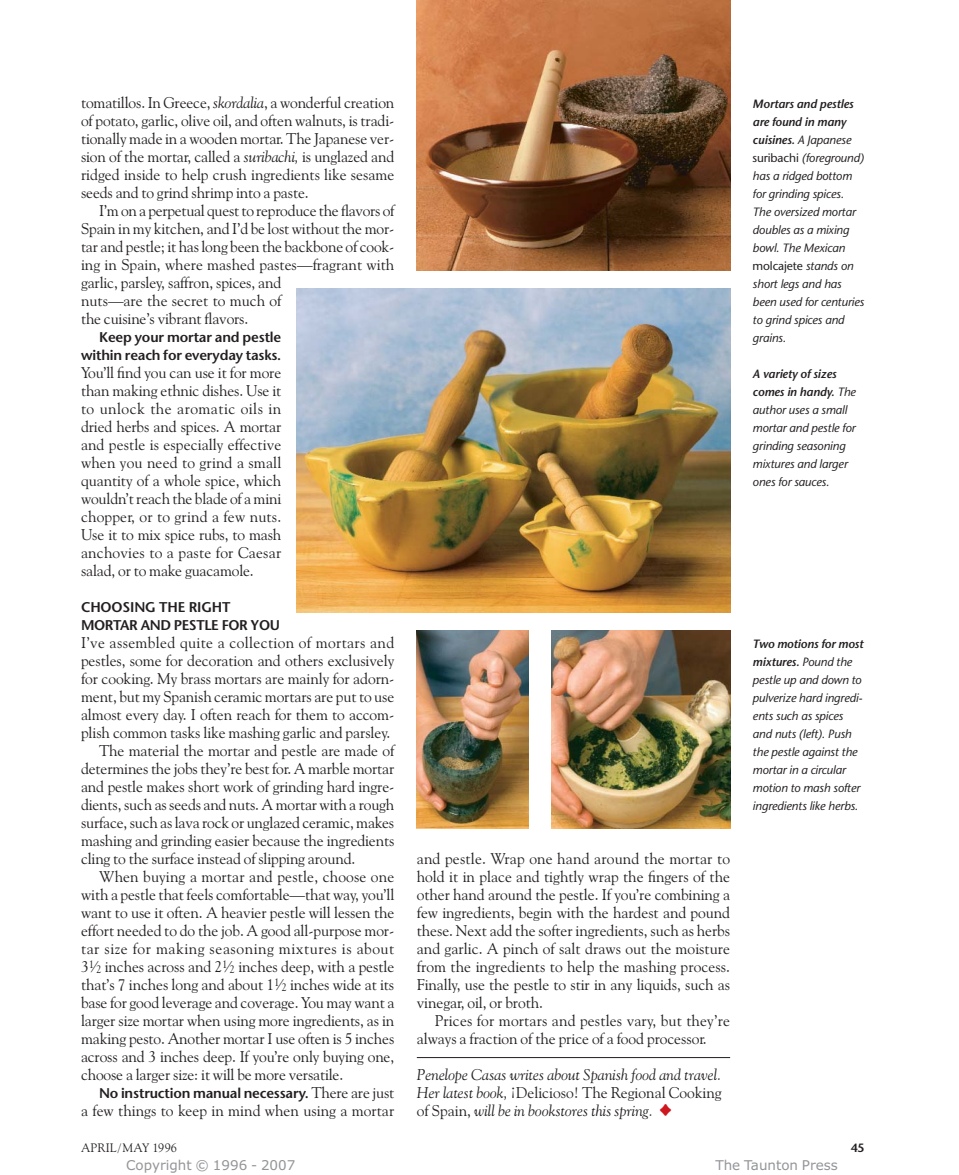
<style>
.page{position:relative;width:959px;height:1175px;background:#fff}
.page>*{position:absolute;margin:0;border:0;box-sizing:border-box;transform-origin:0 0}
.t1{font:15.6px/18px "Goudy Old Style BT";letter-spacing:-.005em;color:#231f20;text-align:justify}
.t2{font:italic 15.6px/18px "Goudy Old Style BT";color:#231f20;text-align:justify}
.t3{font:15.6px "Goudy Old Style BT";letter-spacing:.02em;color:#231f20}
.t4{font:15.6px "Goudy Old Style BT";letter-spacing:.035em;color:#231f20}
.t5{font:600 14.1px/18px "Stone Sans";letter-spacing:-.01em;color:#231f20;text-align:right}
.t6{font:600 14.1px/18px "Stone Sans";letter-spacing:-.03em;color:#231f20}
.t7{font:13.5px "Verdana";color:#939598}
.t8{font:12.3px "Goudy Old Style BT";letter-spacing:.01em;color:#231f20}
.t9{font:italic 12px/18px "Stone Sans";letter-spacing:-.01em;color:#231f20}
.t10{font:600 12px "Stone Sans";color:#231f20}
.s1{font-style:italic}
.s2{font-size:10.95px}
.s3{font-family:"Goudy Old Style BT";font-weight:400;font-size:15.6px}
.s4{font-style:normal}
.s5{font-family:"Magazine Font";font-style:normal;font-size:13.5px;color:#ce171e}
.s6{font-weight:600}
</style>
<div class="page">
<hr style="left:417px;top:1057px;width:313px;height:1px;background:#231f20">
<img style="left:417px;top:630px;width:111px;height:198px">
<img style="left:551px;top:630px;width:179px;height:198px">
<img style="left:417px;top:0;width:313px;height:270px">
<img style="left:296px;top:288px;width:434px;height:324px">
<p class="t1" style="left:81px;top:95px;width:315px">tomatillos. In Greece, <span class="s1">skordalia</span>, a wonderful creation of potato, garlic, olive oil, and often walnuts, is tradi&shy;tionally made in a wooden mortar. The Japanese ver&shy;sion of the mortar, called a <span class="s1">suribachi,</span> is unglazed and ridged inside to help crush ingredients like sesame seeds and to grind shrimp into a paste.</p>
<p class="t1" style="left:81px;top:203px;width:315px;text-align:left;text-indent:18px">I’m on a perpetual quest to reproduce the flavors of Spain in my kitchen, and I’d be lost without the mor&shy;tar and pestle; it has long been the backbone of cook&shy;ing in Spain, where mashed pastes—fragrant with garlic, parsley, saffron, spices, and<br>nuts—are the secret to much of<br>the cuisine’s vibrant flavors.</p>
<p class="t5" style="left:81px;top:330px;width:202px">Keep your mortar and pestle within reach for everyday tasks.</p>
<p class="t1" style="left:81px;top:365px;width:202px">You’ll find you can use it for more than making ethnic dishes. Use it to unlock the aromatic oils in dried herbs and spices. A mortar and pestle is especially effective when you need to grind a small quantity of a whole spice, which wouldn’t reach the blade of a mini chopper, or to grind a few nuts.<br>Use it to mix spice rubs, to mash anchovies to a paste for Caesar salad, or to make guacamole.</p>
<p class="t6" style="left:81px;top:600px;width:200px">CHOOSING THE RIGHT<br>MORTAR AND PESTLE FOR YOU</p>
<p class="t3" style="left:81px;top:636px;width:315px">I’ve assembled quite a collection of mortars and</p>
<p class="t1" style="left:81px;top:653px;width:315px">pestles, some for decoration and others exclusively</p>
<p class="t1" style="left:81px;top:671px;width:315px">for cooking. My brass mortars are mainly for adorn-</p>
<p class="t1" style="left:81px;top:689px;width:315px">ment, but my Spanish ceramic mortars are put to use</p>
<p class="t1" style="left:81px;top:707px;width:315px">almost every day. I often reach for them to accom-</p>
<p class="t1" style="left:81px;top:725px;width:311px">plish common tasks like mashing garlic and parsley.</p>
<p class="t1" style="left:99px;top:743px;width:297px">The material the mortar and pestle are made of</p>
<p class="t1" style="left:81px;top:761px;width:315px">determines the jobs they’re best for. A marble mortar</p>
<p class="t1" style="left:81px;top:779px;width:315px">and pestle makes short work of grinding hard ingre-</p>
<p class="t1" style="left:81px;top:797px;width:315px">dients, such as seeds and nuts. A mortar with a rough</p>
<p class="t1" style="left:81px;top:815px;width:315px">surface, such as lava rock or unglazed ceramic, makes</p>
<p class="t1" style="left:81px;top:833px;width:315px">mashing and grinding easier because the ingredients</p>
<p class="t1" style="left:81px;top:851px;width:276px">cling to the surface instead of slipping around.</p>
<p class="t1" style="left:99px;top:869px;width:297px">When buying a mortar and pestle, choose one</p>
<p class="t1" style="left:81px;top:887px;width:315px">with a pestle that feels comfortable—that way, you’ll</p>
<p class="t1" style="left:81px;top:905px;width:315px">want to use it often. A heavier pestle will lessen the</p>
<p class="t1" style="left:81px;top:923px;width:315px">effort needed to do the job. A good all-purpose mor-</p>
<p class="t4" style="left:81px;top:942px;width:315px">tar size for making seasoning mixtures is about</p>
<p class="t1" style="left:81px;top:959px;width:315px">3<sup>1</sup>⁄<span class="s2">2</span> inches across and 2<sup>1</sup>⁄<span class="s2">2</span> inches deep, with a pestle</p>
<p class="t1" style="left:81px;top:977px;width:315px">that’s 7 inches long and about 1<sup>1</sup>⁄<span class="s2">2</span> inches wide at its</p>
<p class="t1" style="left:81px;top:995px;width:315px">base for good leverage and coverage. You may want a</p>
<p class="t1" style="left:81px;top:1013px;width:315px">larger size mortar when using more ingredients, as in</p>
<p class="t1" style="left:81px;top:1031px;width:315px">making pesto. Another mortar I use often is 5 inches</p>
<p class="t1" style="left:81px;top:1049px;width:315px">across and 3 inches deep. If you’re only buying one,</p>
<p class="t1" style="left:81px;top:1067px;width:264px">choose a larger size: it will be more versatile.</p>
<p class="t5" style="left:99px;top:1086px;width:297px">No instruction manual necessary. <span class="s3">There are just</span></p>
<p class="t1" style="left:81px;top:1103px;width:315px">a few things to keep in mind when using a mortar</p>
<p class="t1" style="left:417px;top:851px;width:315px">and pestle. Wrap one hand around the mortar to hold it in place and tightly wrap the fingers of the other hand around the pestle. If you’re combining a few ingredients, begin with the hardest and pound these. Next add the softer ingredients, such as herbs and garlic. A pinch of salt draws out the moisture from the ingredients to help the mashing process.<br>Finally, use the pestle to stir in any liquids, such as vinegar, oil, or broth.</p>
<p class="t1" style="left:417px;top:1013px;width:315px;text-indent:18px">Prices for mortars and pestles vary, but they’re always a fraction of the price of a food processor.</p>
<p class="t2" style="left:417px;top:1067px;width:306px">Penelope Casas writes about Spanish food and travel.<br>Her latest book, <span class="s4">¡Delicioso! The Regional Cooking of Spain,</span> will be in bookstores this spring. <span class="s5">•</span></p>
<p class="t9" style="left:752px;top:96px;width:113px"><span class="s6">Mortars and pestles are found in many cuisines.</span> A Japanese <span class="s4">suribachi</span> (foreground) has a ridged bottom for grinding spices.<br>The oversized mortar doubles as a mixing bowl. The Mexican <span class="s4">molcajete</span> stands on short legs and has been used for centuries to grind spices and grains.</p>
<p class="t9" style="left:752px;top:366px;width:105px"><span class="s6">A variety of sizes comes in handy.</span> The author uses a small mortar and pestle for grinding seasoning mixtures and larger ones for sauces.</p>
<p class="t9" style="left:752px;top:636px;width:112px"><span class="s6">Two motions for most mixtures.</span> Pound the pestle up and down to pulverize hard ingredi&shy;ents such as spices and nuts (left). Push the pestle against the mortar in a circular motion to mash softer ingredients like herbs.</p>
<p class="t8" style="left:81px;top:1142px;width:97px">APRIL/MAY 1996</p>
<p class="t10" style="left:850px;top:1143px;width:15px">45</p>
<p class="t7" style="left:126px;top:1160px;width:171px">Copyright © 1996 - 2007</p>
<p class="t7" style="left:715px;top:1160px;width:124px">The Taunton Press</p>
</div>
